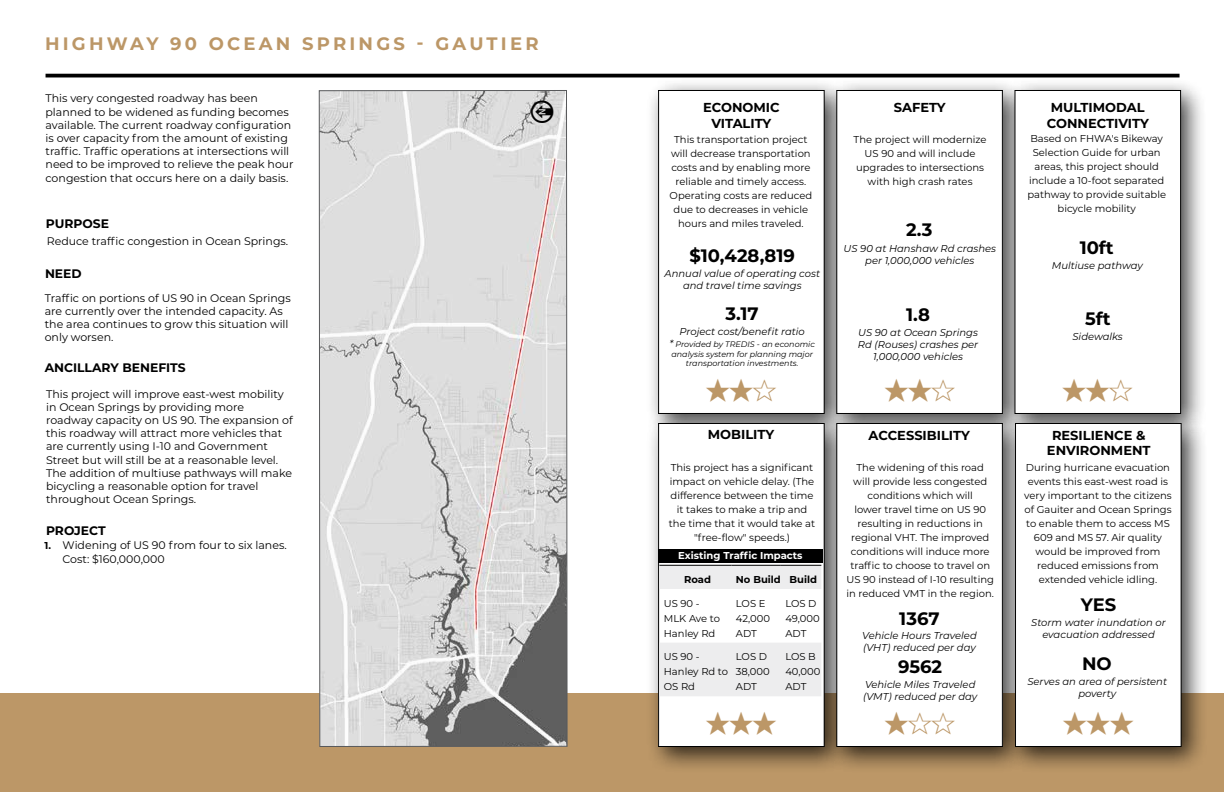
<style>
.page{position:relative;width:1224px;height:792px;background:#fff}
.page>*{position:absolute;margin:0;border:0;box-sizing:border-box;transform-origin:0 0}
.t1{font:700 18px "Montserrat";color:#000}
.t2{font:700 18px "Montserrat";letter-spacing:.18em;color:#bc9767}
.t3{font:700 13px/15.6px "Montserrat";color:#000;text-align:center}
.t4{font:700 12.3px "Montserrat";color:#000}
.t5{font:11px/13.2px "Montserrat";color:#000}
.t6{font:10px/14px "Montserrat";color:#000;text-align:center}
.t7{font:italic 10px/12px "Montserrat";color:#000;text-align:center}
.t8{font:700 10px "Montserrat";color:#fff}
.t9{font:700 10px "Montserrat";color:#000}
.t10{font:italic 8px/9.6px "Montserrat";color:#000;text-align:center}
.s1{font-weight:700;font-size:10px}
.s2{font-size:10px}
</style>
<div class="page">
<div style="left:0;top:693px;width:1224px;height:99px;background:#bc9767"></div>
<div style="left:645px;top:77px;width:206px;height:363px;background:#000;opacity:.75"></div>
<div style="left:659px;top:90px;width:165px;height:323px;background:#fff"></div>
<div style="left:658px;top:90px;width:167px;height:324px;border:1px solid #000"></div>
<div style="left:645px;top:410px;width:206px;height:363px;background:#000;opacity:.75"></div>
<div style="left:659px;top:424px;width:165px;height:322px;background:#fff"></div>
<div style="left:658px;top:423px;width:167px;height:324px;border:1px solid #000"></div>
<div style="left:824px;top:77px;width:206px;height:363px;background:#000;opacity:.75"></div>
<div style="left:837px;top:90px;width:165px;height:323px;background:#fff"></div>
<div style="left:836px;top:90px;width:167px;height:324px;border:1px solid #000"></div>
<div style="left:824px;top:410px;width:206px;height:363px;background:#000;opacity:.75"></div>
<div style="left:837px;top:424px;width:165px;height:322px;background:#fff"></div>
<div style="left:836px;top:423px;width:167px;height:324px;border:1px solid #000"></div>
<div style="left:1002px;top:77px;width:206px;height:363px;background:#000;opacity:.75"></div>
<div style="left:1015px;top:90px;width:166px;height:323px;background:#fff"></div>
<div style="left:1014px;top:90px;width:167px;height:324px;border:1px solid #000"></div>
<div style="left:1002px;top:410px;width:206px;height:363px;background:#000;opacity:.75"></div>
<div style="left:1016px;top:424px;width:165px;height:322px;background:#fff"></div>
<div style="left:1015px;top:423px;width:167px;height:324px;border:1px solid #000"></div>
<hr style="left:46px;top:74px;width:1134px;height:3px;background:#000">
<svg style="left:318px;top:90px;width:250px;height:657px;background:#d2d2d2"></svg>
<svg style="left:659px;top:566px;width:162px;height:130px"></svg>
<hr style="left:659px;top:565px;width:72px;height:1px;background:#000">
<hr style="left:731px;top:565px;width:50px;height:1px;background:#000">
<hr style="left:781px;top:565px;width:40px;height:1px;background:#000">
<div style="left:658px;top:549px;width:165px;height:14px;background:#000"></div>
<svg style="left:531px;top:100px;width:22px;height:23px"></svg>
<h1 class="t2" style="left:45px;top:30px;width:495px">HIGHWAY 90 OCEAN SPRINGS - GAUTIER</h1>
<p class="t5" style="left:46px;top:92px;width:250px">This very congested roadway has been planned to be widened as funding becomes available. The current roadway configuration is over capacity from the amount of existing traffic. Traffic operations at intersections will need to be improved to relieve the peak hour congestion that occurs here on a daily basis.</p>
<p class="t4" style="left:46px;top:215px;width:65px">PURPOSE</p>
<p class="t5" style="left:47px;top:234px;width:243px">Reduce traffic congestion in Ocean Springs.</p>
<p class="t4" style="left:45px;top:265px;width:38px">NEED</p>
<p class="t5" style="left:45px;top:291px;width:248px">Traffic on portions of US 90 in Ocean Springs are currently over the intended capacity. As the area continues to grow this situation will only worsen.</p>
<p class="t4" style="left:45px;top:359px;width:143px">ANCILLARY BENEFITS</p>
<p class="t5" style="left:46px;top:387px;width:248px">This project will improve east-west mobility in Ocean Springs by providing more roadway capacity on US 90. The expansion of this roadway will attract more vehicles that are currently using I-10 and Government Street but will still be at a reasonable level.<br>The addition of multiuse pathways will make bicycling a reasonable option for travel throughout Ocean Springs.</p>
<p class="t4" style="left:46px;top:522px;width:61px">PROJECT</p>
<p class="t5" style="left:63px;top:538px;width:226px;text-indent:-18px"><span class="s1">1.</span> Widening of US 90 from four to six lanes.<br>Cost: $160,000,000</p>
<h2 class="t3" style="left:703px;top:99px;width:78px">ECONOMIC</h2>
<h2 class="t3" style="left:894px;top:99px;width:53px">SAFETY</h2>
<h2 class="t3" style="left:711px;top:115px;width:62px">VITALITY</h2>
<p class="t6" style="left:670px;top:132px;width:144px">This transportation project will decrease transportation costs and by enabling more reliable and timely access.<br>Operating costs are reduced due to decreases in vehicle hours and miles traveled.</p>
<p class="t6" style="left:854px;top:132px;width:134px">The project will modernize<br>US 90 and will include upgrades to intersections with high crash rates</p>
<h1 class="t1" style="left:906px;top:217px;width:28px">2.3</h1>
<h1 class="t1" style="left:690px;top:242px;width:107px">$10,428,819</h1>
<p class="t7" style="left:844px;top:242px;width:154px">US 90 at Hanshaw Rd crashes per 1,000,000 vehicles</p>
<p class="t7" style="left:665px;top:267px;width:157px">Annual value of operating cost and travel time savings</p>
<h1 class="t1" style="left:725px;top:301px;width:35px">3.17</h1>
<h1 class="t1" style="left:906px;top:301px;width:25px">1.8</h1>
<p class="t7" style="left:680px;top:325px;width:127px">Project cost/benefit ratio</p>
<p class="t10" style="left:670px;top:339px;width:147px"><span class="s2">*</span> Provided by TREDIS - an economic analysis system for planning major transportation investments.</p>
<p class="t7" style="left:858px;top:326px;width:122px">US 90 at Ocean Springs<br>Rd (Rouses) crashes per<br>1,000,000 vehicles</p>
<h2 class="t3" style="left:708px;top:426px;width:68px">MOBILITY</h2>
<h2 class="t3" style="left:869px;top:427px;width:103px">ACCESSIBILITY</h2>
<p class="t6" style="left:669px;top:460px;width:148px">This project has a significant impact on vehicle delay. (The difference between the time it takes to make a trip and the time that it would take at "free-flow" speeds.)</p>
<p class="t8" style="left:678px;top:548px;width:126px">Existing Traffic Impacts</p>
<p class="t9" style="left:684px;top:572px;width:28px">Road</p>
<p class="t9" style="left:736px;top:572px;width:83px">No Build Build</p>
<p class="t6" style="left:664px;top:595px;width:58px;line-height:15px;text-align:left">US 90 -<br>MLK Ave to<br>Hanley Rd</p>
<p class="t6" style="left:736px;top:595px;width:36px;line-height:15px;text-align:left">LOS E<br>42,000<br>ADT</p>
<p class="t6" style="left:785px;top:595px;width:36px;line-height:15px;text-align:left">LOS D<br>49,000<br>ADT</p>
<p class="t6" style="left:664px;top:649px;width:66px;line-height:15px;text-align:left">US 90 -<br>Hanley Rd to<br>OS Rd</p>
<p class="t6" style="left:736px;top:649px;width:35px;line-height:15px;text-align:left">LOS D<br>38,000<br>ADT</p>
<p class="t6" style="left:785px;top:649px;width:36px;line-height:15px;text-align:left">LOS B<br>40,000<br>ADT</p>
<p class="t6" style="left:846px;top:460px;width:149px">The widening of this road<br>will provide less congested conditions which will<br>lower travel time on US 90 resulting in reductions in regional VHT. The improved conditions will induce more traffic to choose to travel on<br>US 90 instead of I-10 resulting in reduced VMT in the region.</p>
<h1 class="t1" style="left:899px;top:605px;width:42px">1367</h1>
<p class="t7" style="left:862px;top:629px;width:116px;text-align:left">Vehicle Hours Traveled (VHT) reduced per day</p>
<h1 class="t1" style="left:898px;top:654px;width:46px">9562</h1>
<p class="t7" style="left:863px;top:678px;width:116px;text-align:left">Vehicle Miles Traveled (VMT) reduced per day</p>
<h2 class="t3" style="left:1047px;top:99px;width:104px">MULTIMODAL<br>CONNECTIVITY</h2>
<p class="t6" style="left:1027px;top:131px;width:140px">Based on FHWA's Bikeway<br>Selection Guide for urban areas, this project should include a 10-foot separated pathway to provide suitable bicycle mobility</p>
<h1 class="t1" style="left:1080px;top:235px;width:36px">10ft</h1>
<p class="t7" style="left:1052px;top:259px;width:93px">Multiuse pathway</p>
<h1 class="t1" style="left:1085px;top:305px;width:27px">5ft</h1>
<p class="t7" style="left:1073px;top:330px;width:52px">Sidewalks</p>
<h2 class="t3" style="left:1047px;top:427px;width:105px">RESILIENCE &amp;<br>ENVIRONMENT</h2>
<p class="t6" style="left:1024px;top:460px;width:149px">During hurricane evacuation events this east-west road is very important to the citizens of Gauiter and Ocean Springs to enable them to access MS<br>609 and MS 57. Air quality would be improved from reduced emissions from extended vehicle idling.</p>
<h1 class="t1" style="left:1081px;top:591px;width:37px">YES</h1>
<p class="t7" style="left:1031px;top:616px;width:136px">Storm water inundation or evacuation addressed</p>
<h1 class="t1" style="left:1082px;top:651px;width:31px">NO</h1>
<p class="t7" style="left:1027px;top:675px;width:141px">Serves an area of persistent poverty</p>
</div>
